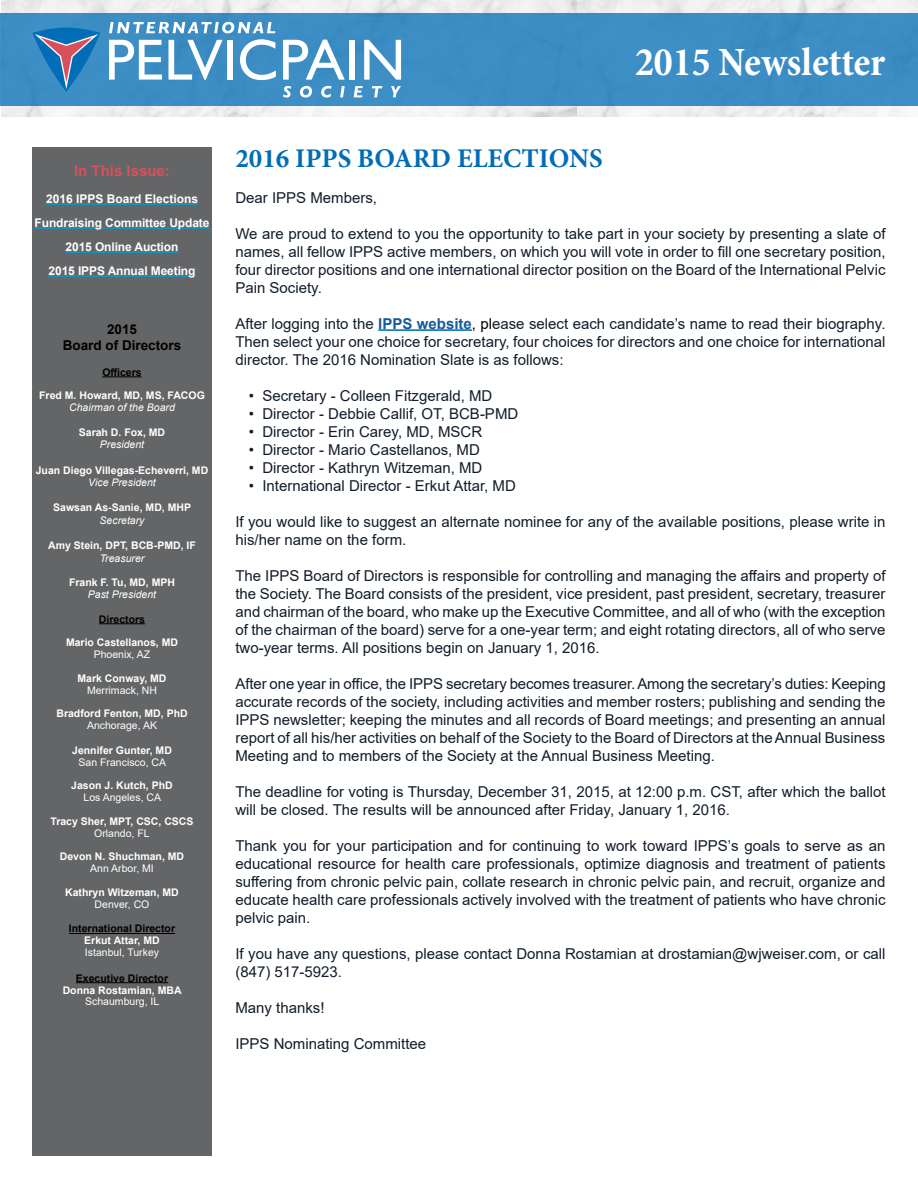
<style>
.page{position:relative;width:918px;height:1188px;background:#fff}
.page>*{position:absolute;margin:0;border:0;box-sizing:border-box;transform-origin:0 0}
.t1{font:700 condensed 40.5px "Minion Pro";color:#fff}
.t2{font:700 27px "Minion Pro";color:#006db6}
.t3{font:15px/18px "Arial";color:#121d2a;text-align:justify}
.t4{font:700 15px "Arial";color:#d8505c}
.t5{font:700 13.5px/16.2px "Arial";color:#000;text-align:center}
.t6{font:700 12px/24px "Arial";letter-spacing:-.01em;color:#fff;text-align:center}
.t7{font:700 10.5px "Arial";color:#fff}
.t8{font:10.5px "Arial";color:#fff}
.t9{font:italic 10.5px "Arial";color:#fff}
.t10{font:700 10.5px "Arial";color:#000}
.s1{font-weight:700;color:#165b9a}
.s2{color:#000}
</style>
<div class="page">
<div style="left:32px;top:147px;width:180px;height:1009px;background:#646567"></div>
<hr style="left:46px;top:203px;width:152px;height:2px;background:#009ee0">
<hr style="left:35px;top:227px;width:174px;height:2px;background:#009ee0">
<hr style="left:66px;top:251px;width:112px;height:2px;background:#009ee0">
<hr style="left:49px;top:275px;width:146px;height:2px;background:#009ee0">
<hr style="left:102px;top:377px;width:40px;height:1px;background:#000">
<hr style="left:99px;top:624px;width:46px;height:1px;background:#000">
<hr style="left:69px;top:933px;width:106px;height:1px;background:#000">
<hr style="left:76px;top:982px;width:92px;height:1px;background:#000">
<hr style="left:378px;top:329px;width:94px;height:2px;background:#0076a9">
<img style="left:1px;top:1px;width:917px;height:116px">
<div style="left:0;top:14px;width:918px;height:92px;background:#3c8dc4"></div>
<svg style="left:32px;top:28px;width:68px;height:64px"></svg>
<svg style="left:109px;top:40px;width:53px;height:40px"></svg>
<svg style="left:168px;top:40px;width:55px;height:40px"></svg>
<div style="left:227px;top:40px;width:6px;height:40px;background:#fff"></div>
<svg style="left:240px;top:39px;width:36px;height:41px"></svg>
<svg style="left:283px;top:40px;width:62px;height:40px"></svg>
<div style="left:349px;top:40px;width:6px;height:40px;background:#fff"></div>
<svg style="left:364px;top:40px;width:37px;height:40px"></svg>
<svg style="left:109px;top:22px;width:166px;height:11px"></svg>
<svg style="left:283px;top:86px;width:8px;height:12px"></svg>
<svg style="left:300px;top:86px;width:12px;height:12px"></svg>
<svg style="left:321px;top:86px;width:11px;height:12px"></svg>
<svg style="left:340px;top:86px;width:5px;height:11px"></svg>
<svg style="left:354px;top:86px;width:9px;height:11px"></svg>
<svg style="left:372px;top:86px;width:10px;height:11px"></svg>
<svg style="left:391px;top:86px;width:10px;height:11px"></svg>
<h1 class="t1" style="left:635px;top:35px;width:252px">2015 Newsletter</h1>
<p class="t4" style="left:74px;top:160px;width:97px">In This Issue:</p>
<p class="t6" style="left:35px;top:187px;width:176px">2016 IPPS Board Elections<br>Fundraising Committee Update<br>2015 Online Auction<br>2015 IPPS Annual Meeting</p>
<p class="t5" style="left:63px;top:322px;width:120px">2015<br>Board of Directors</p>
<p class="t10" style="left:102px;top:365px;width:41px">Officers</p>
<p class="t7" style="left:39px;top:388px;width:167px">Fred M. Howard, MD, MS, FACOG</p>
<p class="t9" style="left:69px;top:401px;width:107px">Chairman of the Board</p>
<p class="t7" style="left:79px;top:425px;width:88px">Sarah D. Fox, MD</p>
<p class="t9" style="left:100px;top:438px;width:46px">President</p>
<p class="t7" style="left:36px;top:462px;width:174px">Juan Diego Villegas-Echeverri, MD</p>
<p class="t9" style="left:88px;top:476px;width:69px">Vice President</p>
<p class="t7" style="left:53px;top:500px;width:139px">Sawsan As-Sanie, MD, MHP</p>
<p class="t9" style="left:100px;top:513px;width:46px">Secretary</p>
<p class="t7" style="left:48px;top:538px;width:149px">Amy Stein, DPT, BCB-PMD, IF</p>
<p class="t9" style="left:100px;top:551px;width:46px">Treasurer</p>
<p class="t7" style="left:69px;top:575px;width:107px">Frank F. Tu, MD, MPH</p>
<p class="t9" style="left:88px;top:588px;width:70px">Past President</p>
<p class="t10" style="left:99px;top:612px;width:48px">Directors</p>
<p class="t7" style="left:66px;top:635px;width:114px">Mario Castellanos, MD</p>
<p class="t8" style="left:94px;top:647px;width:58px">Phoenix, AZ</p>
<p class="t7" style="left:78px;top:671px;width:91px">Mark Conway, MD</p>
<p class="t8" style="left:87px;top:683px;width:71px">Merrimack, NH</p>
<p class="t7" style="left:56px;top:706px;width:133px">Bradford Fenton, MD, PhD</p>
<p class="t8" style="left:87px;top:718px;width:72px">Anchorage, AK</p>
<p class="t7" style="left:72px;top:743px;width:101px">Jennifer Gunter, MD</p>
<p class="t8" style="left:79px;top:755px;width:89px">San Francisco, CA</p>
<p class="t7" style="left:71px;top:778px;width:103px">Jason J. Kutch, PhD</p>
<p class="t8" style="left:84px;top:790px;width:79px">Los Angeles, CA</p>
<p class="t7" style="left:51px;top:814px;width:144px">Tracy Sher, MPT, CSC, CSCS</p>
<p class="t8" style="left:94px;top:826px;width:57px">Orlando, FL</p>
<p class="t7" style="left:60px;top:849px;width:126px">Devon N. Shuchman, MD</p>
<p class="t8" style="left:90px;top:861px;width:65px">Ann Arbor, MI</p>
<p class="t7" style="left:65px;top:885px;width:115px">Kathryn Witzeman, MD</p>
<p class="t8" style="left:95px;top:897px;width:56px">Denver, CO</p>
<p class="t10" style="left:69px;top:921px;width:108px">International Director</p>
<p class="t7" style="left:84px;top:933px;width:77px">Erkut Attar, MD</p>
<p class="t8" style="left:85px;top:945px;width:76px">Istanbul, Turkey</p>
<p class="t10" style="left:76px;top:971px;width:94px">Executive Director</p>
<p class="t7" style="left:63px;top:982px;width:121px">Donna Rostamian, MBA</p>
<p class="t8" style="left:85px;top:994px;width:76px">Schaumburg, IL</p>
<h2 class="t2" style="left:235px;top:139px;width:369px">2016 IPPS BOARD ELECTIONS</h2>
<p class="t3" style="left:235px;top:188px;width:143px">Dear IPPS Members,</p>
<p class="t3" style="left:235px;top:224px;width:652px">We are proud to extend to you the opportunity to take part in your society by presenting a slate of names, all fellow IPPS active members, on which you will vote in order to fill one secretary position, four director positions and one international director position on the Board of the International Pelvic Pain Society.</p>
<p class="t3" style="left:235px;top:314px;width:652px">After logging into the <span class="s1">IPPS website</span><span class="s2">, pl</span>ease select each candidate’s name to read their biography.<br>Then select your one choice for secretary, four choices for directors and one choice for international director. The 2016 Nomination Slate is as follows:</p>
<p class="t3" style="left:249px;top:386px;width:245px">• Secretary - Colleen Fitzgerald, MD</p>
<p class="t3" style="left:249px;top:404px;width:271px">• Director - Debbie Callif, OT, BCB-PMD</p>
<p class="t3" style="left:249px;top:422px;width:235px">• Director - Erin Carey, MD, MSCR</p>
<p class="t3" style="left:249px;top:440px;width:233px">• Director - Mario Castellanos, MD</p>
<p class="t3" style="left:249px;top:458px;width:235px">• Director - Kathryn Witzeman, MD</p>
<p class="t3" style="left:249px;top:476px;width:268px">• International Director - Erkut Attar, MD</p>
<p class="t3" style="left:235px;top:512px;width:652px">If you would like to suggest an alternate nominee for any of the available positions, please write in his/her name on the form.</p>
<p class="t3" style="left:235px;top:566px;width:652px">The IPPS Board of Directors is responsible for controlling and managing the affairs and property of the Society. The Board consists of the president, vice president, past president, secretary, treasurer and chairman of the board, who make up the Executive Committee, and all of who (with the exception of the chairman of the board) serve for a one-year term; and eight rotating directors, all of who serve two-year terms. All positions begin on January 1, 2016.</p>
<p class="t3" style="left:235px;top:674px;width:652px">After one year in office, the IPPS secretary becomes treasurer. Among the secretary’s duties: Keeping accurate records of the society, including activities and member rosters; publishing and sending the IPPS newsletter; keeping the minutes and all records of Board meetings; and presenting an annual report of all his/her activities on behalf of the Society to the Board of Directors at the Annual Business Meeting and to members of the Society at the Annual Business Meeting.</p>
<p class="t3" style="left:235px;top:782px;width:652px">The deadline for voting is Thursday, December 31, 2015, at 12:00 p.m. CST, after which the ballot will be closed. The results will be announced after Friday, January 1, 2016.</p>
<p class="t3" style="left:235px;top:836px;width:652px">Thank you for your participation and for continuing to work toward IPPS’s goals to serve as an educational resource for health care professionals, optimize diagnosis and treatment of patients suffering from chronic pelvic pain, collate research in chronic pelvic pain, and recruit, organize and educate health care professionals actively involved with the treatment of patients who have chronic pelvic pain.</p>
<p class="t3" style="left:235px;top:944px;width:652px">If you have any questions, please contact Donna Rostamian at drostamian@wjweiser.com, or call (847) 517-5923.</p>
<p class="t3" style="left:235px;top:998px;width:91px">Many thanks!</p>
<p class="t3" style="left:235px;top:1034px;width:192px">IPPS Nominating Committee</p>
</div>
